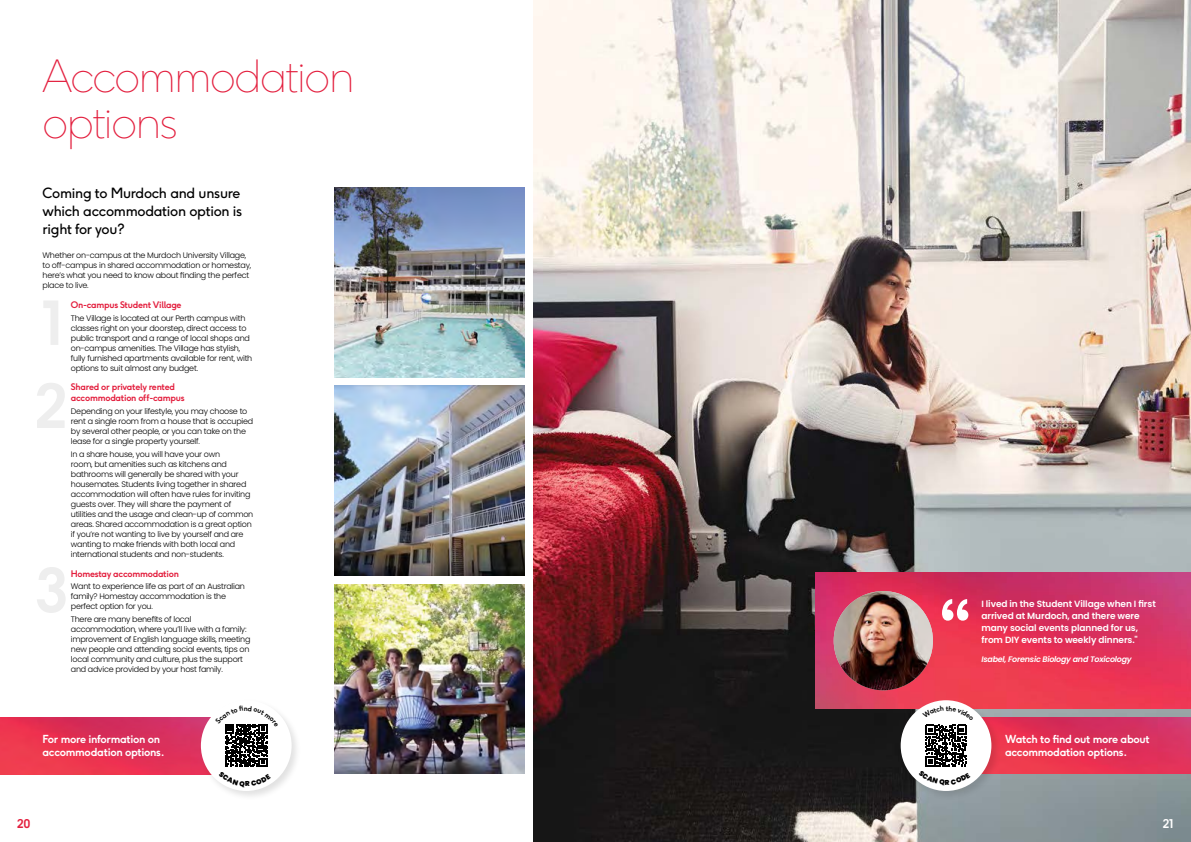
<style>
.page{position:relative;width:1191px;height:842px;background:#fff}
.page>*{position:absolute;margin:0;border:0;box-sizing:border-box;transform-origin:0 0}
.Heading_44pt_Thin{font:100 44px/46px "F37 Ginger";letter-spacing:-.03em;color:#e31f3e}
.Lead_in_14_16{font:14px/18px "F37 Ginger";letter-spacing:-.02em;color:#000}
.t1{font:700 12px "F37 Ginger";color:#e31f3e}
.t2{font:700 12px "F37 Ginger";color:#fff}
.Subhead_White_11__QR_Code{font:700 11px/13px "F37 Ginger";letter-spacing:-.03em;color:#fff}
.Quote_Poppins_10_14{font:600 9px/12px "Poppins";letter-spacing:-.01em;color:#fff}
.Subhead_Red_9_11{font:700 9px/11px "F37 Ginger";letter-spacing:-.03em;color:#e31f3e}
.Body_Poppins_8_10{font:300 8px/10px "Poppins";letter-spacing:-.03em;color:#000}
.Name{font:italic 600 8px "Poppins";letter-spacing:-.03em;color:#fff}
.Subhead_Red_9_11-2{font:700 7px "F37 Ginger";color:#000}
</style>
<div class="page">
<img style="left:0;top:718px;width:198px;height:56px">
<div style="left:198px;top:698px;width:104px;height:103px;background:#000;opacity:.12"></div>
<div style="left:201px;top:700px;width:91px;height:91px;background:#fff;border-radius:50%"></div>
<img style="left:533px;top:0;width:658px;height:842px">
<img style="left:334px;top:386px;width:190px;height:189px">
<img style="left:334px;top:584px;width:190px;height:190px">
<img style="left:334px;top:187px;width:190px;height:190px">
<img style="left:815px;top:573px;width:376px;height:136px">
<svg style="left:942px;top:599px;width:26px;height:22px"></svg>
<img style="left:833px;top:591px;width:100px;height:99px;border-radius:50px">
<svg style="left:43px;top:301px;width:15px;height:44px"></svg>
<svg style="left:37px;top:383px;width:28px;height:45px"></svg>
<svg style="left:37px;top:567px;width:29px;height:46px"></svg>
<img style="left:1001px;top:717px;width:190px;height:57px">
<div style="left:898px;top:698px;width:103px;height:103px;background:#000;opacity:.12"></div>
<div style="left:900px;top:700px;width:91px;height:91px;background:#fff;border-radius:50%"></div>
<svg style="left:215px;top:705px;width:63px;height:82px"></svg>
<svg style="left:918px;top:705px;width:55px;height:81px"></svg>
<p class="Heading_44pt_Thin" style="left:43px;top:53px;width:313px">Accommodation options</p>
<p class="Lead_in_14_16" style="left:43px;top:184px;width:201px">Coming to Murdoch and unsure which accommodation option is right for you?</p>
<p class="Body_Poppins_8_10" style="left:43px;top:251px;width:210px">Whether on-campus at the Murdoch University Village, to off-campus in shared accommodation or homestay, here’s what you need to know about finding the perfect place to live.</p>
<p class="Subhead_Red_9_11" style="left:71px;top:299px;width:112px">On-campus Student Village</p>
<p class="Body_Poppins_8_10" style="left:71px;top:313px;width:183px">The Village is located at our Perth campus with classes right on your doorstep, direct access to public transport and a range of local shops and on-campus amenities. The Village has stylish, fully furnished apartments available for rent, with options to suit almost any budget.</p>
<p class="Subhead_Red_9_11" style="left:71px;top:381px;width:115px">Shared or privately rented accommodation off-campus</p>
<p class="Body_Poppins_8_10" style="left:71px;top:406px;width:184px">Depending on your lifestyle, you may choose to rent a single room from a house that is occupied by several other people, or you can take on the lease for a single property yourself.</p>
<p class="Body_Poppins_8_10" style="left:71px;top:449px;width:184px">In a share house, you will have your own<br>room, but amenities such as kitchens and bathrooms will generally be shared with your housemates. Students living together in shared accommodation will often have rules for inviting guests over. They will share the payment of utilities and the usage and clean-up of common areas. Shared accommodation is a great option if you’re not wanting to live by yourself and are wanting to make friends with both local and international students and non-students.</p>
<p class="Subhead_Red_9_11" style="left:71px;top:568px;width:109px">Homestay accommodation</p>
<p class="Body_Poppins_8_10" style="left:71px;top:582px;width:175px">Want to experience life as part of an Australian family? Homestay accommodation is the perfect option for you.</p>
<p class="Body_Poppins_8_10" style="left:71px;top:614px;width:181px">There are many benefits of local accommodation, where you’ll live with a family: improvement of English language skills, meeting new people and attending social events, tips on local community and culture, plus the support and advice provided by your host family.</p>
<p class="Subhead_White_11__QR_Code" style="left:43px;top:732px;width:124px">For more information on accommodation options.</p>
<p class="Subhead_Red_9_11-2" style="left:244px;top:704px;width:6px">n</p>
<h3 class="t1" style="left:17px;top:816px;width:15px">20</h3>
<p class="Quote_Poppins_10_14" style="left:981px;top:598px;width:176px">I lived in the Student Village when I first arrived at Murdoch, and there were many social events planned for us, from DIY events to weekly dinners."</p>
<p class="Name" style="left:981px;top:654px;width:152px">Isabel, Forensic Biology and Toxicology</p>
<p class="Subhead_White_11__QR_Code" style="left:1005px;top:733px;width:146px">Watch to find out more about accommodation options.</p>
<p class="t2" style="left:1162px;top:816px;width:13px">21</p>
</div>
